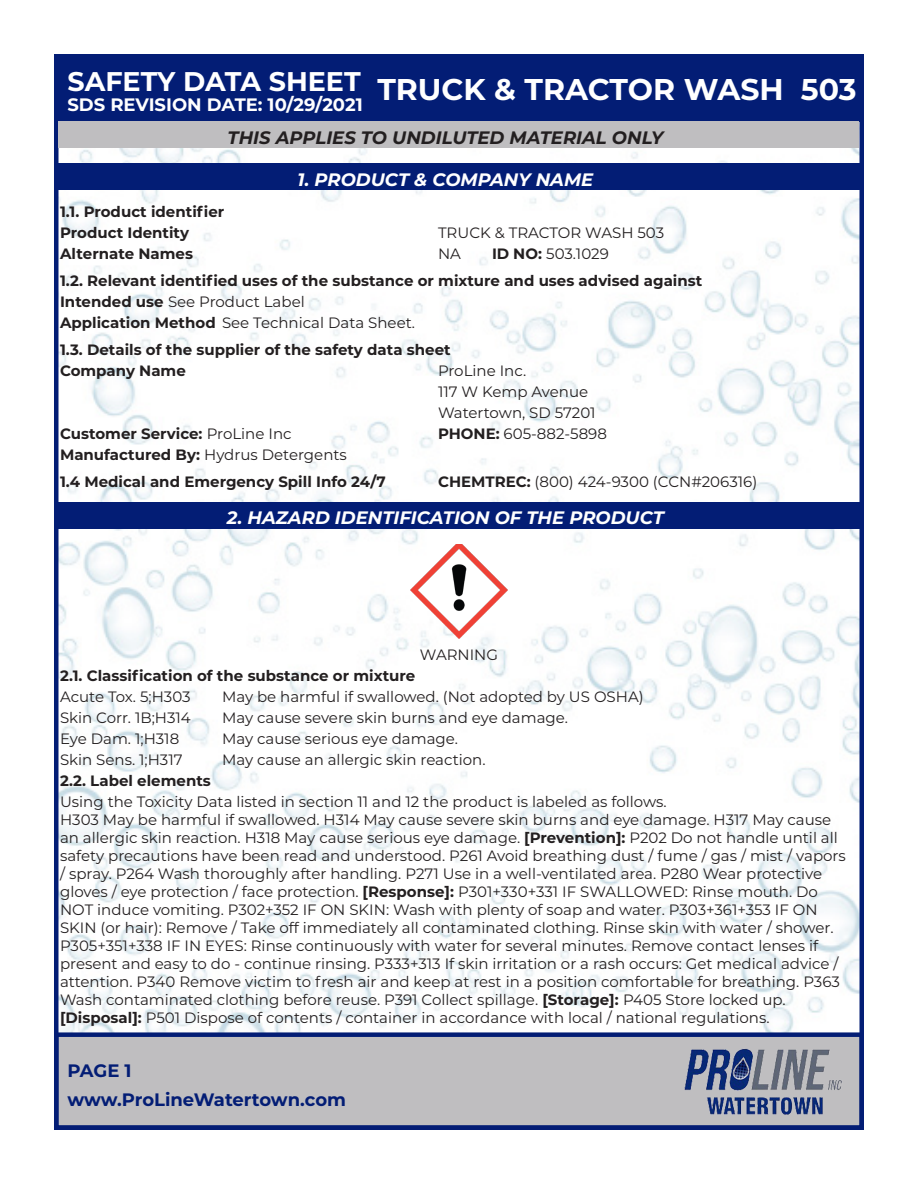
<style>
.page{position:relative;width:918px;height:1188px;background:#fff}
.page>*{position:absolute;margin:0;border:0;box-sizing:border-box;transform-origin:0 0}
.t1{font:700 27px "Montserrat";color:#fff}
.t2{font:italic 700 18px "Montserrat";color:#fff}
.t3{font:700 18px "Montserrat";color:#fff}
.t4{font:italic 700 18px "Montserrat";color:#231f20}
.t5{font:700 18px/29.5px "Montserrat";letter-spacing:-.01em;color:#031d75}
.t6{font:15px/18px "Montserrat";color:#231f20}
.t7{font:700 15px "Montserrat";color:#231f20}
.s1{font-weight:700}
.s2{font-weight:400}
</style>
<div class="page">
<img style="left:59px;top:148px;width:800px;height:884px">
<div style="left:54px;top:54px;width:810px;height:68px;background:#031d75"></div>
<div style="left:54px;top:1032px;width:810px;height:98px;background:#bfbec0;border:4px solid #031d75"></div>
<img style="left:684px;top:1049px;width:158px;height:66px">
<div style="left:54px;top:54px;width:810px;height:1076px;border:4px solid #031d75"></div>
<div style="left:59px;top:122px;width:800px;height:26px;background:#bfbec0"></div>
<div style="left:54px;top:164px;width:810px;height:26px;background:#031d75"></div>
<div style="left:54px;top:502px;width:810px;height:27px;background:#031d75"></div>
<img style="left:410px;top:544px;width:98px;height:94px">
<h1 class="t1" style="left:68px;top:61px;width:295px">SAFETY DATA SHEET</h1>
<p class="t3" style="left:68px;top:91px;width:790px">SDS REVISION DATE: 10/29/2021 <sup>TRUCK</sup> <sup>&amp;</sup> <sup>TRACTOR</sup> <sup>WASH</sup> <sup>503</sup></p>
<p class="t4" style="left:228px;top:124px;width:437px">THIS APPLIES TO UNDILUTED MATERIAL ONLY</p>
<p class="t2" style="left:298px;top:166px;width:297px">1. PRODUCT &amp; COMPANY NAME</p>
<p class="t7" style="left:60px;top:201px;width:166px">1.1. Product identifier</p>
<p class="t7" style="left:60px;top:222px;width:130px">Product Identity</p>
<p class="t6" style="left:438px;top:223px;width:228px">TRUCK &amp; TRACTOR WASH 503</p>
<p class="t7" style="left:60px;top:243px;width:134px">Alternate Names</p>
<p class="t6" style="left:438px;top:244px;width:24px">NA</p>
<p class="t6" style="left:492px;top:244px;width:118px"><span class="s1">ID NO:</span> 503.1029</p>
<p class="t7" style="left:60px;top:270px;width:644px">1.2. Relevant identified uses of the substance or mixture and uses advised against</p>
<p class="t6" style="left:60px;top:292px;width:246px"><span class="s1">Intended use</span> See Product Label</p>
<p class="t6" style="left:60px;top:313px;width:357px"><span class="s1">Application Method</span> See Technical Data Sheet.</p>
<p class="t7" style="left:60px;top:339px;width:392px">1.3. Details of the supplier of the safety data sheet</p>
<p class="t7" style="left:60px;top:360px;width:127px">Company Name</p>
<p class="t6" style="left:438px;top:361px;width:90px">ProLine Inc.</p>
<p class="t6" style="left:438px;top:382px;width:152px">117 W Kemp Avenue</p>
<p class="t6" style="left:438px;top:403px;width:159px">Watertown, SD 57201</p>
<p class="t7" style="left:60px;top:423px;width:233px">Customer Service: <span class="s2">ProLine Inc</span></p>
<p class="t6" style="left:438px;top:424px;width:170px"><span class="s1">PHONE:</span> 605-882-5898</p>
<p class="t6" style="left:60px;top:445px;width:288px"><span class="s1">Manufactured By:</span> Hydrus Detergents</p>
<p class="t7" style="left:60px;top:471px;width:327px">1.4 Medical and Emergency Spill Info 24/7</p>
<p class="t6" style="left:438px;top:472px;width:321px"><span class="s1">CHEMTREC:</span> (800) 424-9300 (CCN#206316)</p>
<p class="t2" style="left:227px;top:505px;width:439px">2. HAZARD IDENTIFICATION OF THE PRODUCT</p>
<p class="t6" style="left:420px;top:645px;width:80px">WARNING</p>
<p class="t7" style="left:60px;top:665px;width:357px">2.1. Classification of the substance or mixture</p>
<p class="t6" style="left:60px;top:687px;width:132px">Acute Tox. 5;H303</p>
<p class="t6" style="left:222px;top:687px;width:423px">May be harmful if swallowed. (Not adopted by US OSHA)</p>
<p class="t6" style="left:60px;top:708px;width:132px">Skin Corr. 1B;H314</p>
<p class="t6" style="left:222px;top:708px;width:348px">May cause severe skin burns and eye damage.</p>
<p class="t6" style="left:60px;top:729px;width:121px">Eye Dam. 1;H318</p>
<p class="t6" style="left:222px;top:729px;width:238px">May cause serious eye damage.</p>
<p class="t6" style="left:60px;top:750px;width:124px">Skin Sens. 1;H317</p>
<p class="t6" style="left:222px;top:750px;width:265px">May cause an allergic skin reaction.</p>
<p class="t7" style="left:60px;top:770px;width:152px">2.2. Label elements</p>
<p class="t6" style="left:60px;top:792px;width:608px">Using the Toxicity Data listed in section 11 and 12 the product is labeled as follows.</p>
<p class="t6" style="left:60px;top:810px;width:787px">H303 May be harmful if swallowed. H314 May cause severe skin burns and eye damage. H317 May cause an allergic skin reaction. H318 May cause serious eye damage. <span class="s1">[Prevention]:</span> P202 Do not handle until all safety precautions have been read and understood. P261 Avoid breathing dust / fume / gas / mist / vapors / spray. P264 Wash thoroughly after handling. P271 Use in a well-ventilated area. P280 Wear protective gloves / eye protection / face protection. <span class="s1">[Response]:</span> P301+330+331 IF SWALLOWED: Rinse mouth. Do NOT induce vomiting. P302+352 IF ON SKIN: Wash with plenty of soap and water. P303+361+353 IF ON SKIN (or hair): Remove / Take off immediately all contaminated clothing. Rinse skin with water / shower.<br>P305+351+338 IF IN EYES: Rinse continuously with water for several minutes. Remove contact lenses if present and easy to do - continue rinsing. P333+313 If skin irritation or a rash occurs: Get medical advice / attention. P340 Remove victim to fresh air and keep at rest in a position comfortable for breathing. P363<br>Wash contaminated clothing before reuse. P391 Collect spillage. <span class="s1">[Storage]:</span> P405 Store locked up.</p>
<p class="t6" style="left:60px;top:1008px;width:711px"><span class="s1">[Disposal]:</span> P501 Dispose of contents / container in accordance with local / national regulations.</p>
<p class="t5" style="left:68px;top:1055px;width:280px">PAGE 1 www.ProLineWatertown.com</p>
</div>
